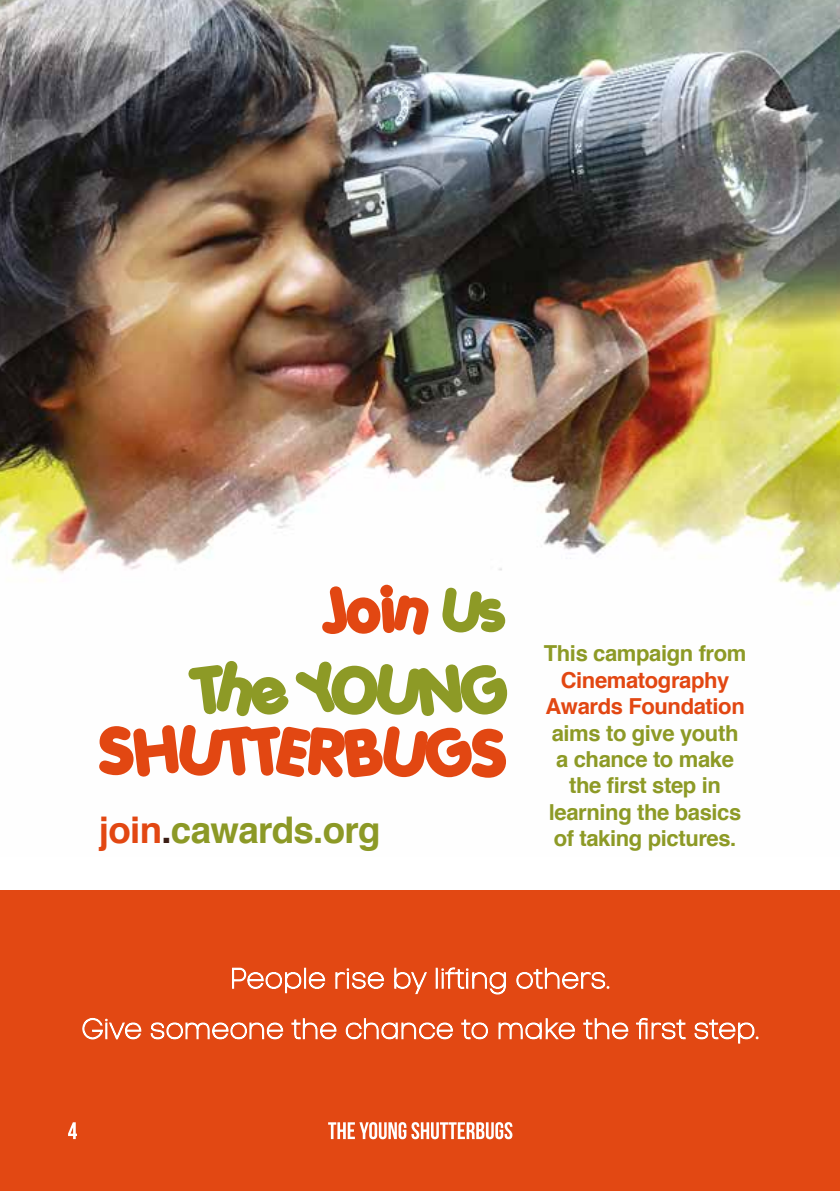
<style>
.page{position:relative;width:840px;height:1191px;background:#fff}
.page>*{position:absolute;margin:0;border:0;box-sizing:border-box;transform-origin:0 0}
.t1{font:62.4px "Porkys";color:#e24712}
.t2{font:62.4px "Porkys";letter-spacing:-.02em;color:#8d9a26}
.t3{font:59.8px "Porkys";color:#e24712}
.t4{font:700 36.8px "Helvetica";letter-spacing:-.02em;color:#8c9926}
.t5{font:700 22px/26.4px "Helvetica";letter-spacing:-.02em;color:#8d9a26;text-align:center}
.t6{font:700 22px/26.4px "Helvetica";letter-spacing:-.02em;color:#e24712;text-align:center}
.s1{font-size:55.4px;color:#8d9a26}
.s2{color:#e24712}
.s3{color:#3b1d14}
</style>
<div class="page">
<div style="left:0;top:890px;width:839px;height:301px;background:#e24813"></div>
<img style="left:0;top:0;width:839px;height:604px">
<svg style="left:68px;top:1122px;width:9px;height:17px"></svg>
<svg style="left:232px;top:967px;width:94px;height:27px"></svg>
<svg style="left:335px;top:968px;width:49px;height:21px"></svg>
<svg style="left:394px;top:967px;width:33px;height:27px"></svg>
<div style="left:435px;top:967px;width:2px;height:21px;background:#fff;border:2px solid #fff"></div>
<svg style="left:441px;top:967px;width:65px;height:28px"></svg>
<svg style="left:516px;top:967px;width:93px;height:22px"></svg>
<svg style="left:82px;top:1017px;width:60px;height:23px"></svg>
<svg style="left:150px;top:1022px;width:134px;height:18px"></svg>
<svg style="left:291px;top:1018px;width:46px;height:22px"></svg>
<svg style="left:345px;top:1018px;width:108px;height:22px"></svg>
<svg style="left:461px;top:1019px;width:27px;height:21px"></svg>
<svg style="left:498px;top:1018px;width:77px;height:22px"></svg>
<svg style="left:583px;top:1018px;width:45px;height:22px"></svg>
<svg style="left:636px;top:1017px;width:50px;height:23px"></svg>
<svg style="left:694px;top:1019px;width:64px;height:25px"></svg>
<svg style="left:328px;top:1122px;width:184px;height:17px"></svg>
<h2 class="t3" style="left:320px;top:572px;width:185px;rotate:-1deg">Join <span class="s1">Us</span></h2>
<h1 class="t2" style="left:193px;top:650px;width:316px">The YOUNG</h1>
<h1 class="t1" style="left:99px;top:711px;width:408px">SHUTTERBUGS</h1>
<h3 class="t4" style="left:99px;top:800px;width:283px"><span class="s2">join</span><span class="s3">.</span>cawards.org</h3>
<p class="t5" style="left:543px;top:640px;width:204px">This campaign from</p>
<p class="t6" style="left:545px;top:667px;width:201px">Cinematography<br>Awards Foundation</p>
<p class="t5" style="left:548px;top:720px;width:194px">aims to give youth a chance to make the first step in learning the basics of taking pictures.</p>
</div>
